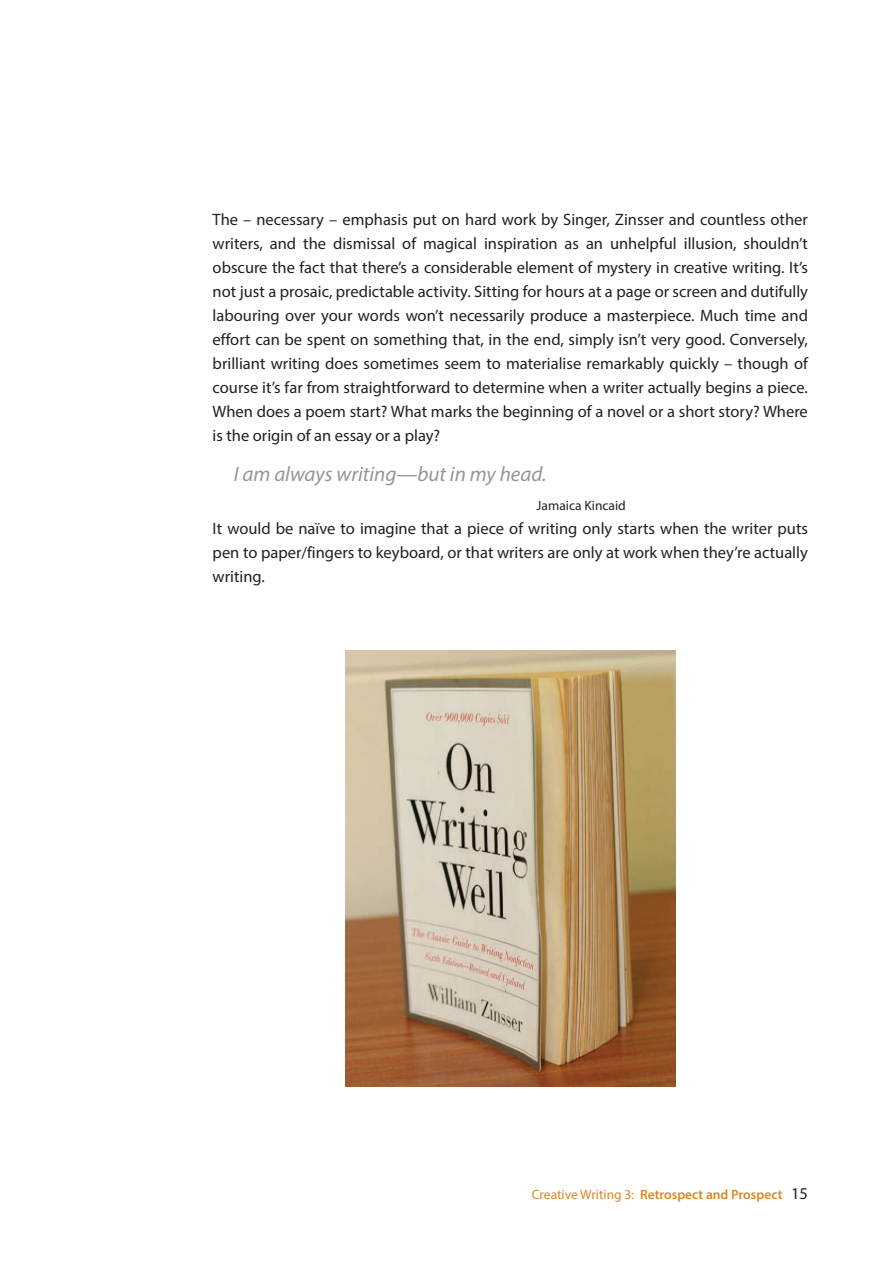
<style>
.page{position:relative;width:893px;height:1263px;background:#fff}
.page>*{position:absolute;margin:0;border:0;box-sizing:border-box;transform-origin:0 0}
.t1{font:italic 21px "Myriad Pro";color:#939598}
.OCA_body{font:16.5px/24px "Myriad Pro";color:#231f20;text-align:justify}
.t2{font:600 13.5px "Myriad Pro";color:#da8624}
.Credit{font:13.5px "Myriad Pro";color:#231f20}
.s1{font-weight:400}
.s2{font-weight:400;font-size:16.5px;color:#231f20}
</style>
<div class="page">
<img style="left:345px;top:651px;width:330px;height:435px">
<p class="OCA_body" style="left:213px;top:207px;width:597px">The – necessary – emphasis put on hard work by Singer, Zinsser and countless other writers, and the dismissal of magical inspiration as an unhelpful illusion, shouldn’t obscure the fact that there’s a considerable element of mystery in creative writing. It’s not just a prosaic, predictable activity. Sitting for hours at a page or screen and dutifully labouring over your words won’t necessarily produce a masterpiece. Much time and effort can be spent on something that, in the end, simply isn’t very good. Conversely, brilliant writing does sometimes seem to materialise remarkably quickly – though of course it’s far from straightforward to determine when a writer actually begins a piece.<br>When does a poem start? What marks the beginning of a novel or a short story? Where is the origin of an essay or a play?</p>
<p class="t1" style="left:234px;top:461px;width:314px">I am always writing—but in my head.</p>
<p class="Credit" style="left:537px;top:497px;width:91px">Jamaica Kincaid</p>
<p class="OCA_body" style="left:213px;top:516px;width:597px">It would be naïve to imagine that a piece of writing only starts when the writer puts pen to paper/fingers to keyboard, or that writers are only at work when they’re actually writing.</p>
<p class="t2" style="left:532px;top:1186px;width:278px"><span class="s1">Creative Writing 3:</span> Retrospect and Prospect <span class="s2">15</span></p>
</div>
